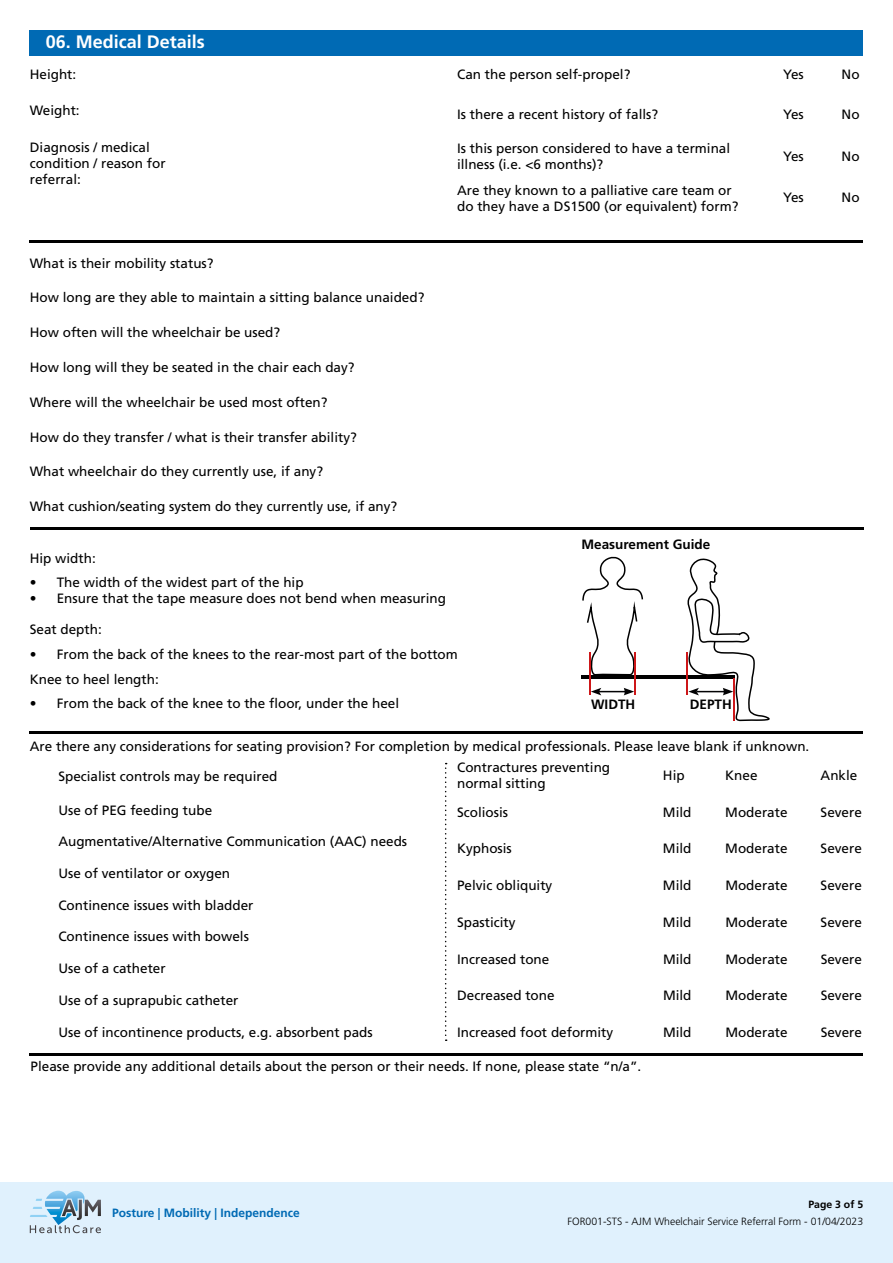
<style>
.page{position:relative;width:893px;height:1263px;background:#fff}
.page>*{position:absolute;margin:0;border:0;box-sizing:border-box;transform-origin:0 0}
.t1{font:700 18px "Frutiger LT Std";color:#fff}
.t2{font:13.5px/16.2px "Frutiger LT Std";color:#000}
.t3{font:700 13.5px "Frutiger LT Std";color:#000}
.t4{font:700 12px "Frutiger LT Std";color:#006ab4}
.t5{font:300 10.5px "Frutiger LT Std";color:#000}
.t6{font:700 10.5px "Frutiger LT Std";color:#000}
</style>
<div class="page">
<svg style="left:582px;top:556px;width:61px;height:119px"></svg>
<hr style="left:581px;top:675px;width:154px;height:4px;background:#000">
<hr style="left:634px;top:652px;width:2px;height:43px;background:#cd1719">
<hr style="left:589px;top:652px;width:2px;height:43px;background:#cd1719">
<svg style="left:591px;top:688px;width:43px;height:7px"></svg>
<svg style="left:686px;top:558px;width:84px;height:164px"></svg>
<hr style="left:30px;top:527px;width:833px;height:2px;background:#000">
<hr style="left:30px;top:731px;width:833px;height:2px;background:#000">
<hr style="left:30px;top:1053px;width:833px;height:2px;background:#000">
<svg style="left:445px;top:763px;width:2px;height:278px"></svg>
<hr style="left:30px;top:241px;width:833px;height:2px;background:#000">
<div style="left:30px;top:30px;width:833px;height:25px;background:#006ab4"></div>
<div style="left:0;top:1182px;width:893px;height:81px;background:#e0f1fd"></div>
<svg style="left:30px;top:1190px;width:71px;height:43px"></svg>
<h1 class="t1" style="left:46px;top:31px;width:161px">06. Medical Details</h1>
<p class="t2" style="left:30px;top:66px;width:48px">Height:</p>
<p class="t2" style="left:30px;top:102px;width:51px">Weight:</p>
<p class="t2" style="left:30px;top:139px;width:137px">Diagnosis / medical condition / reason for referral:</p>
<p class="t2" style="left:457px;top:66px;width:175px">Can the person self-propel?</p>
<p class="t2" style="left:783px;top:66px;width:22px">Yes</p>
<p class="t2" style="left:842px;top:66px;width:19px">No</p>
<p class="t2" style="left:457px;top:106px;width:203px">Is there a recent history of falls?</p>
<p class="t2" style="left:783px;top:106px;width:22px">Yes</p>
<p class="t2" style="left:842px;top:106px;width:19px">No</p>
<p class="t2" style="left:457px;top:140px;width:275px">Is this person considered to have a terminal illness (i.e. &lt;6 months)?</p>
<p class="t2" style="left:783px;top:148px;width:22px">Yes</p>
<p class="t2" style="left:842px;top:148px;width:19px">No</p>
<p class="t2" style="left:457px;top:182px;width:283px">Are they known to a palliative care team or do they have a DS1500 (or equivalent) form?</p>
<p class="t2" style="left:783px;top:189px;width:22px">Yes</p>
<p class="t2" style="left:842px;top:189px;width:19px">No</p>
<p class="t2" style="left:30px;top:255px;width:185px">What is their mobility status?</p>
<p class="t2" style="left:30px;top:290px;width:396px">How long are they able to maintain a sitting balance unaided?</p>
<p class="t2" style="left:30px;top:324px;width:252px">How often will the wheelchair be used?</p>
<p class="t2" style="left:30px;top:359px;width:326px">How long will they be seated in the chair each day?</p>
<p class="t2" style="left:30px;top:394px;width:299px">Where will the wheelchair be used most often?</p>
<p class="t2" style="left:30px;top:429px;width:329px">How do they transfer / what is their transfer ability?</p>
<p class="t2" style="left:30px;top:463px;width:295px">What wheelchair do they currently use, if any?</p>
<p class="t2" style="left:30px;top:498px;width:369px">What cushion/seating system do they currently use, if any?</p>
<p class="t2" style="left:30px;top:550px;width:68px">Hip width:</p>
<p class="t2" style="left:30px;top:574px;width:275px">• The width of the widest part of the hip</p>
<p class="t2" style="left:30px;top:591px;width:418px">• Ensure that the tape measure does not bend when measuring</p>
<p class="t2" style="left:30px;top:621px;width:74px">Seat depth:</p>
<p class="t3" style="left:581px;top:536px;width:130px">Measurement Guide</p>
<p class="t2" style="left:30px;top:646px;width:430px">• From the back of the knees to the rear-most part of the bottom</p>
<p class="t2" style="left:30px;top:695px;width:371px">• From the back of the knee to the floor, under the heel</p>
<p class="t2" style="left:30px;top:671px;width:131px">Knee to heel length:</p>
<p class="t3" style="left:591px;top:696px;width:46px">WIDTH</p>
<p class="t3" style="left:690px;top:696px;width:44px">DEPTH</p>
<p class="t2" style="left:30px;top:738px;width:781px">Are there any considerations for seating provision? For completion by medical professionals. Please leave blank if unknown.</p>
<p class="t2" style="left:58px;top:768px;width:221px">Specialist controls may be required</p>
<p class="t2" style="left:58px;top:802px;width:155px">Use of PEG feeding tube</p>
<p class="t2" style="left:58px;top:833px;width:350px">Augmentative/Alternative Communication (AAC) needs</p>
<p class="t2" style="left:58px;top:865px;width:173px">Use of ventilator or oxygen</p>
<p class="t2" style="left:58px;top:897px;width:197px">Continence issues with bladder</p>
<p class="t2" style="left:58px;top:928px;width:192px">Continence issues with bowels</p>
<p class="t2" style="left:58px;top:960px;width:109px">Use of a catheter</p>
<p class="t2" style="left:58px;top:992px;width:182px">Use of a suprapubic catheter</p>
<p class="t2" style="left:58px;top:1024px;width:316px">Use of incontinence products, e.g. absorbent pads</p>
<p class="t2" style="left:457px;top:759px;width:155px">Contractures preventing normal sitting</p>
<p class="t2" style="left:663px;top:767px;width:23px">Hip</p>
<p class="t2" style="left:725px;top:767px;width:34px">Knee</p>
<p class="t2" style="left:821px;top:767px;width:38px">Ankle</p>
<p class="t2" style="left:663px;top:804px;width:30px">Mild</p>
<p class="t2" style="left:725px;top:804px;width:64px">Moderate</p>
<p class="t2" style="left:821px;top:804px;width:43px">Severe</p>
<p class="t2" style="left:663px;top:841px;width:30px">Mild</p>
<p class="t2" style="left:725px;top:841px;width:64px">Moderate</p>
<p class="t2" style="left:821px;top:841px;width:43px">Severe</p>
<p class="t2" style="left:663px;top:877px;width:30px">Mild</p>
<p class="t2" style="left:725px;top:877px;width:64px">Moderate</p>
<p class="t2" style="left:821px;top:877px;width:43px">Severe</p>
<p class="t2" style="left:663px;top:914px;width:30px">Mild</p>
<p class="t2" style="left:725px;top:914px;width:64px">Moderate</p>
<p class="t2" style="left:821px;top:914px;width:43px">Severe</p>
<p class="t2" style="left:663px;top:951px;width:30px">Mild</p>
<p class="t2" style="left:725px;top:951px;width:64px">Moderate</p>
<p class="t2" style="left:821px;top:951px;width:43px">Severe</p>
<p class="t2" style="left:663px;top:987px;width:30px">Mild</p>
<p class="t2" style="left:725px;top:987px;width:64px">Moderate</p>
<p class="t2" style="left:821px;top:987px;width:43px">Severe</p>
<p class="t2" style="left:457px;top:1024px;width:158px">Increased foot deformity</p>
<p class="t2" style="left:663px;top:1024px;width:30px">Mild</p>
<p class="t2" style="left:725px;top:1024px;width:64px">Moderate</p>
<p class="t2" style="left:821px;top:1024px;width:43px">Severe</p>
<p class="t2" style="left:457px;top:804px;width:53px">Scoliosis</p>
<p class="t2" style="left:457px;top:841px;width:56px">Kyphosis</p>
<p class="t2" style="left:457px;top:877px;width:97px">Pelvic obliquity</p>
<p class="t2" style="left:457px;top:914px;width:60px">Spasticity</p>
<p class="t2" style="left:457px;top:951px;width:94px">Increased tone</p>
<p class="t2" style="left:457px;top:987px;width:99px">Decreased tone</p>
<p class="t2" style="left:31px;top:1058px;width:612px">Please provide any additional details about the person or their needs. If none, please state “n/a”.</p>
<p class="t4" style="left:112px;top:1205px;width:189px">Posture | Mobility | Independence</p>
<p class="t6" style="left:808px;top:1198px;width:56px">Page 3 of 5</p>
<p class="t5" style="left:567px;top:1215px;width:297px">FOR001-STS - AJM Wheelchair Service Referral Form - 01/04/2023</p>
</div>
